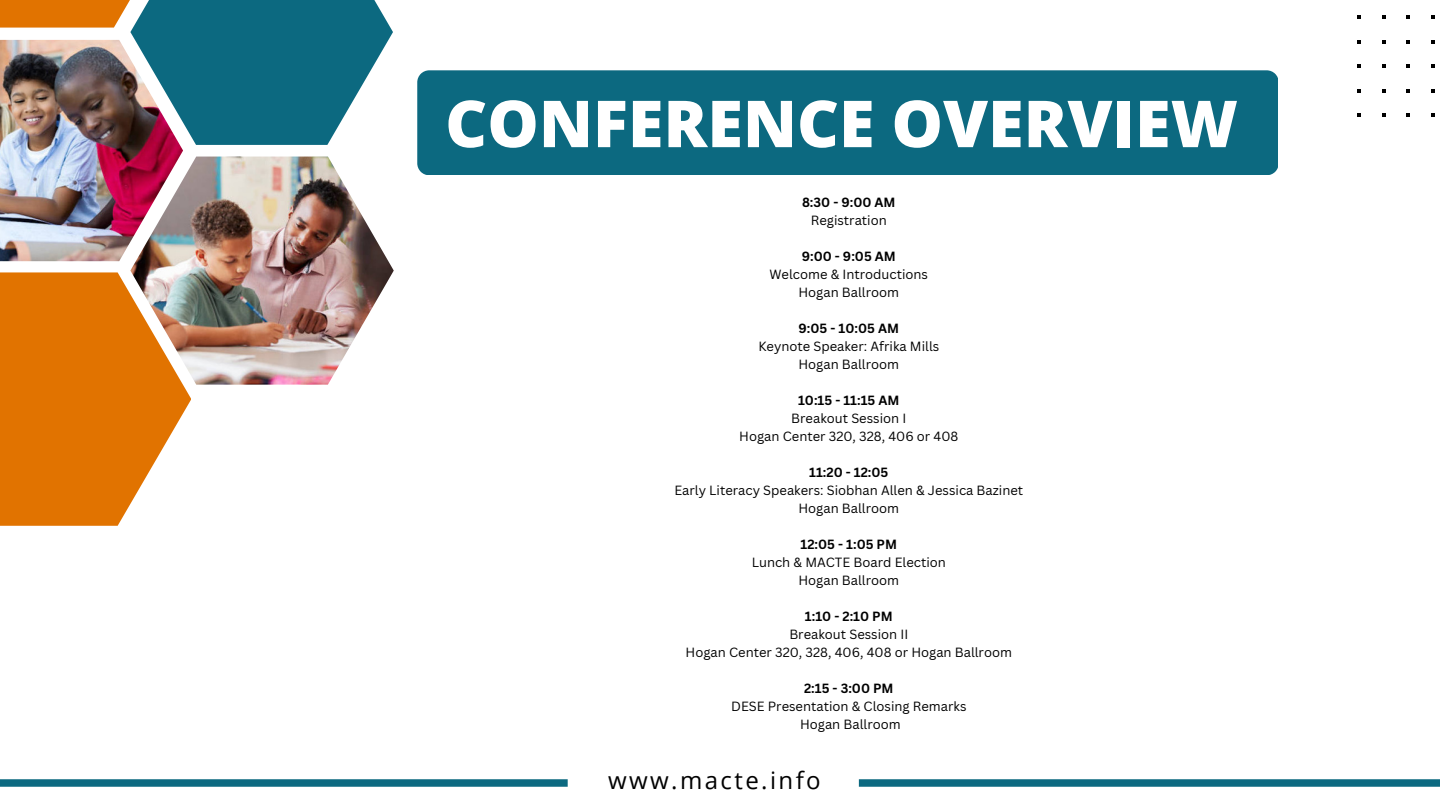
<style>
.page{position:relative;width:1440px;height:810px;background:#fff}
.page>*{position:absolute;margin:0;border:0;box-sizing:border-box;transform-origin:0 0}
.t1{font:800 64.8px "Open Sans";color:#fff}
.t2{font:24px "Open Sans";letter-spacing:.1em;color:#000}
.t3{font:13px/18px "Canva Sans";color:#000;text-align:center}
.t4{font:700 13px "Canva Sans";color:#000}
</style>
<div class="page">
<div style="left:417px;top:70px;width:860px;height:105px;background:#0c6980"></div>
<div style="left:0;top:0;width:172px;height:28px;background:#e17300"></div>
<img style="left:0;top:40px;width:183px;height:221px">
<svg style="left:130px;top:0;width:263px;height:145px;background:#387d90"></svg>
<div style="left:0;top:272px;width:191px;height:254px;background:#e17300"></div>
<img style="left:130px;top:157px;width:264px;height:228px">
<svg style="left:1358px;top:15px;width:3px;height:4px"></svg>
<svg style="left:1358px;top:40px;width:3px;height:4px"></svg>
<svg style="left:1358px;top:64px;width:3px;height:4px"></svg>
<svg style="left:1358px;top:89px;width:3px;height:4px"></svg>
<svg style="left:1358px;top:113px;width:3px;height:4px"></svg>
<svg style="left:1382px;top:15px;width:4px;height:4px"></svg>
<svg style="left:1382px;top:40px;width:4px;height:4px"></svg>
<svg style="left:1382px;top:64px;width:4px;height:4px"></svg>
<svg style="left:1382px;top:89px;width:4px;height:4px"></svg>
<svg style="left:1382px;top:113px;width:4px;height:4px"></svg>
<svg style="left:1406px;top:15px;width:4px;height:4px"></svg>
<svg style="left:1406px;top:40px;width:4px;height:4px"></svg>
<svg style="left:1406px;top:64px;width:4px;height:4px"></svg>
<svg style="left:1406px;top:89px;width:4px;height:4px"></svg>
<svg style="left:1406px;top:113px;width:4px;height:4px"></svg>
<svg style="left:1431px;top:15px;width:4px;height:4px"></svg>
<svg style="left:1431px;top:40px;width:4px;height:4px"></svg>
<svg style="left:1431px;top:64px;width:4px;height:4px"></svg>
<svg style="left:1431px;top:89px;width:4px;height:4px"></svg>
<svg style="left:1431px;top:113px;width:4px;height:4px"></svg>
<div style="left:0;top:779px;width:568px;height:8px;background:#0c6980"></div>
<div style="left:859px;top:779px;width:581px;height:8px;background:#0c6980"></div>
<h1 class="t1" style="left:445px;top:78px;width:794px">CONFERENCE OVERVIEW</h1>
<p class="t4" style="left:802px;top:193px;width:95px">8:30 - 9:00 AM</p>
<p class="t3" style="left:811px;top:211px;width:78px">Registration</p>
<p class="t4" style="left:802px;top:247px;width:96px">9:00 - 9:05 AM</p>
<p class="t3" style="left:769px;top:265px;width:160px">Welcome &amp; Introductions<br>Hogan Ballroom</p>
<p class="t4" style="left:799px;top:319px;width:102px">9:05 - 10:05 AM</p>
<p class="t3" style="left:758px;top:337px;width:182px">Keynote Speaker: Afrika Mills<br>Hogan Ballroom</p>
<p class="t4" style="left:798px;top:391px;width:103px">10:15 - 11:15 AM</p>
<p class="t3" style="left:739px;top:409px;width:221px">Breakout Session I<br>Hogan Center 320, 328, 406 or 408</p>
<p class="t4" style="left:809px;top:463px;width:81px">11:20 - 12:05</p>
<p class="t3" style="left:674px;top:481px;width:350px">Early Literacy Speakers: Siobhan Allen &amp; Jessica Bazinet<br>Hogan Ballroom</p>
<p class="t4" style="left:801px;top:535px;width:98px">12:05 - 1:05 PM</p>
<p class="t3" style="left:752px;top:553px;width:196px">Lunch &amp; MACTE Board Election<br>Hogan Ballroom</p>
<p class="t4" style="left:805px;top:607px;width:89px">1:10 - 2:10 PM</p>
<p class="t3" style="left:686px;top:625px;width:328px">Breakout Session II<br>Hogan Center 320, 328, 406, 408 or Hogan Ballroom</p>
<p class="t4" style="left:804px;top:679px;width:91px">2:15 - 3:00 PM</p>
<p class="t3" style="left:731px;top:697px;width:237px">DESE Presentation &amp; Closing Remarks<br>Hogan Ballroom</p>
<h2 class="t2" style="left:608px;top:763px;width:214px">www.macte.info</h2>
</div>
